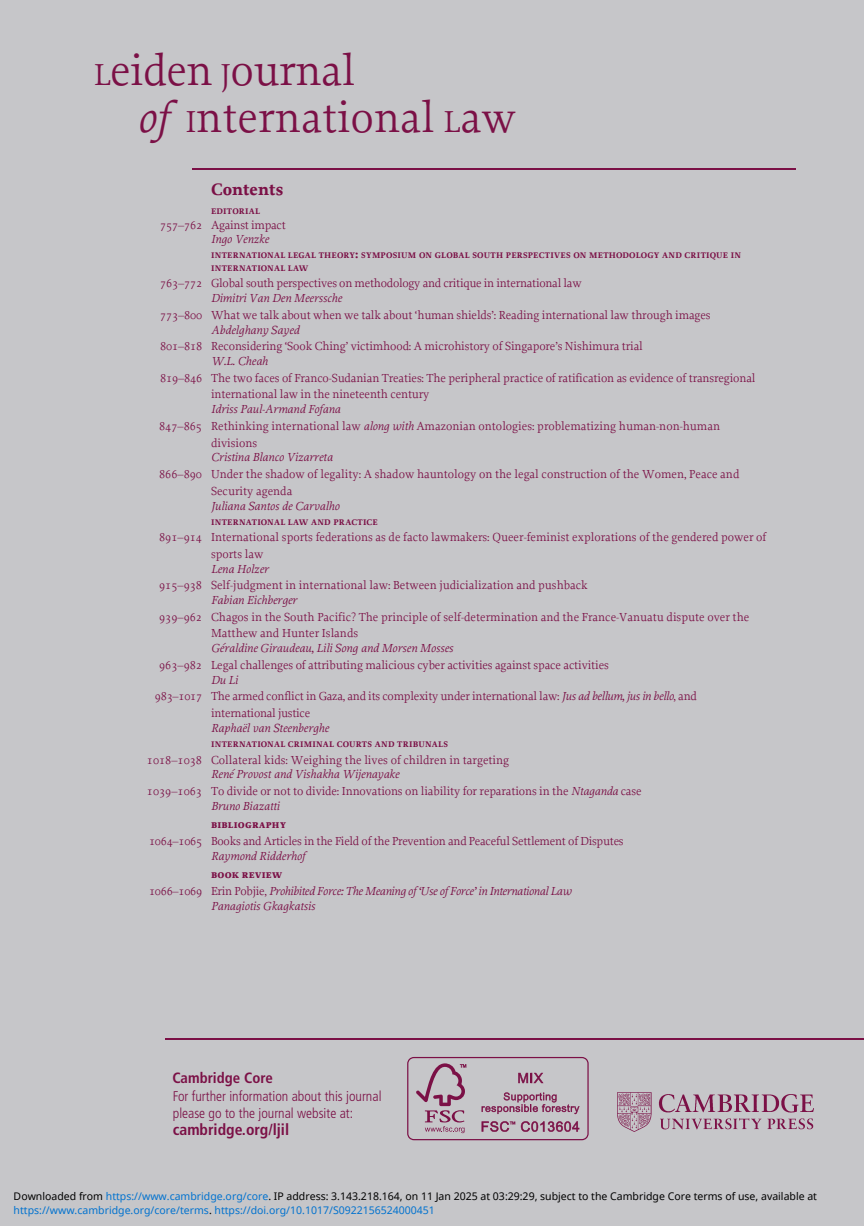
<style>
.page{position:relative;width:864px;height:1226px;background:#fff}
.page>*{position:absolute;margin:0;border:0;box-sizing:border-box;transform-origin:0 0}
.t1{font:45.5px/46.6px "Proforma";color:#7b1046}
.t2{font:700 17.5px "Proforma";color:#7b1046}
.t3{font:700 condensed 15.75px "Frutiger LT Std";color:#7b1046}
.t4{font:700 condensed 14.88px "Frutiger LT Std";color:#7b1046}
.t5{font:300 condensed 14px/17.2px "Frutiger LT Std";color:#7b1046}
.t6{font:12.25px/16.6px "Proforma";letter-spacing:-.01em;color:#7b1046}
.t7{font:italic 12.25px "Proforma";color:#7b1046}
.t8{font:italic 12.25px/14.9px "Proforma";letter-spacing:-.02em;color:#7b1046}
.t9{font:12.25px "Proforma Bold SC";letter-spacing:.02em;color:#7b1046}
.t10{font:10.5px "Noto Sans";color:#000}
.t11{font:10.5px "Noto Sans";color:#0172cf}
.t12{font:700 8.58px/12.2px "Proforma";letter-spacing:.025em;color:#7b1046}
.s1{font-size:31.85px}
.s2{font-style:italic}
.s3{font-size:12.25px}
.s4{font-style:normal}
.s5{color:#0172cf}
.s6{color:#000}
</style>
<div class="page">
<div style="left:0;top:0;width:863px;height:1225px;background:#c6c6c9"></div>
<hr style="left:192px;top:169px;width:604px;height:1px;background:#7b1046">
<img style="left:617px;top:1092px;width:196px;height:39px">
<hr style="left:166px;top:1038px;width:697px;height:2px;background:#7b1046">
<svg style="left:407px;top:1056px;width:181px;height:84px"></svg>
<h1 class="t1" style="left:137px;top:46px;width:380px;text-indent:-43px"><span class="s1">L</span>eiden <span class="s1">J</span>ournal<br><span class="s2">of</span> <span class="s1">I</span>nternational <span class="s1">L</span>aw</h1>
<h2 class="t2" style="left:211px;top:178px;width:74px">Contents</h2>
<p class="t12" style="left:211px;top:205px;width:51px">EDITORIAL</p>
<p class="t6" style="left:160px;top:216px;width:127px">757–762 Against impact</p>
<p class="t7" style="left:211px;top:232px;width:59px">Ingo Venzke</p>
<p class="t12" style="left:211px;top:249px;width:531px">INTERNATIONAL LEGAL THEORY<span class="s3">:</span> SYMPOSIUM ON GLOBAL SOUTH PERSPECTIVES ON METHODOLOGY AND CRITIQUE IN<br>INTERNATIONAL LAW</p>
<p class="t6" style="left:160px;top:275px;width:423px">763–772 Global south perspectives on methodology and critique in international law</p>
<p class="t7" style="left:211px;top:290px;width:132px">Dimitri Van Den Meerssche</p>
<p class="t6" style="left:160px;top:306px;width:552px">773–800 What we talk about when we talk about ‘human shields’: Reading international law through images</p>
<p class="t7" style="left:211px;top:322px;width:90px">Abdelghany Sayed</p>
<p class="t6" style="left:160px;top:338px;width:484px">801–818 Reconsidering ‘Sook Ching’ victimhood: A microhistory of Singapore’s Nishimura trial</p>
<p class="t7" style="left:211px;top:353px;width:58px">W.L. Cheah</p>
<p class="t6" style="left:211px;top:369px;width:545px;text-indent:-51px">819–846 The two faces of Franco-Sudanian Treaties: The peripheral practice of ratification as evidence of transregional international law in the nineteenth century</p>
<p class="t7" style="left:211px;top:401px;width:131px">Idriss Paul-Armand Fofana</p>
<p class="t6" style="left:159px;top:417px;width:562px">847–865 Rethinking international law <span class="s2">along with</span> Amazonian ontologies: problematizing human-non-human</p>
<p class="t6" style="left:211px;top:434px;width:48px">divisions</p>
<p class="t7" style="left:211px;top:449px;width:123px">Cristina Blanco Vizarreta</p>
<p class="t6" style="left:211px;top:465px;width:529px;text-indent:-52px">866–890 Under the shadow of legality: A shadow hauntology on the legal construction of the Women, Peace and<br>Security agenda</p>
<p class="t7" style="left:211px;top:498px;width:130px">Juliana Santos de Carvalho</p>
<p class="t12" style="left:211px;top:515px;width:168px">INTERNATIONAL LAW AND PRACTICE</p>
<p class="t6" style="left:211px;top:528px;width:556px;text-indent:-52px">891–914 International sports federations as de facto lawmakers: Queer-feminist explorations of the gendered power of sports law</p>
<p class="t7" style="left:211px;top:561px;width:59px">Lena Holzer</p>
<p class="t6" style="left:159px;top:576px;width:430px">915–938 Self-judgment in international law: Between judicialization and pushback</p>
<p class="t7" style="left:211px;top:592px;width:87px">Fabian Eichberger</p>
<p class="t6" style="left:211px;top:608px;width:539px;text-indent:-52px">939–962 Chagos in the South Pacific? The principle of self-determination and the France-Vanuatu dispute over the<br>Matthew and Hunter Islands</p>
<p class="t7" style="left:211px;top:640px;width:243px">Géraldine Giraudeau, Lili Song and Morsen Mosses</p>
<p class="t6" style="left:159px;top:656px;width:451px">963–982 Legal challenges of attributing malicious cyber activities against space activities</p>
<p class="t7" style="left:211px;top:672px;width:28px">Du Li</p>
<p class="t6" style="left:155px;top:688px;width:543px">983–1017 The armed conflict in Gaza, and its complexity under international law: <span class="s2">Jus ad bellum, jus in bello</span>, and</p>
<p class="t6" style="left:211px;top:704px;width:101px">international justice</p>
<p class="t7" style="left:211px;top:720px;width:119px">Raphaël van Steenberghe</p>
<p class="t12" style="left:211px;top:738px;width:238px">INTERNATIONAL CRIMINAL COURTS AND TRIBUNALS</p>
<p class="t6" style="left:147px;top:751px;width:363px">1018–1038 Collateral kids: Weighing the lives of children in targeting</p>
<p class="t6" style="left:147px;top:766px;width:496px;text-indent:64px"><span class="s2">René Provost and Vishakha Wijenayake<br></span>1039–1063 To divide or not to divide: Innovations on liability for reparations in the <span class="s2">Ntaganda</span> case</p>
<p class="t7" style="left:211px;top:798px;width:70px">Bruno Biazatti</p>
<p class="t9" style="left:211px;top:816px;width:76px">bibliography</p>
<p class="t6" style="left:149px;top:832px;width:476px">1064–1065 Books and Articles in the Field of the Prevention and Peaceful Settlement of Disputes</p>
<p class="t7" style="left:211px;top:848px;width:95px">Raymond Ridderhof</p>
<p class="t9" style="left:211px;top:866px;width:73px">book review</p>
<p class="t8" style="left:211px;top:883px;width:362px;text-indent:-62px"><span class="s4">1066–1069 Erin Pobjie,</span> Prohibited Force: The Meaning of ‘Use of Force’ in International Law<br>Panagiotis Gkagkatsis</p>
<p class="t4" style="left:172px;top:1068px;width:102px">Cambridge Core</p>
<p class="t5" style="left:173px;top:1087px;width:210px">For further information about this journal please go to the journal website at:</p>
<p class="t3" style="left:173px;top:1120px;width:118px">cambridge.org/ljil</p>
<p class="t10" style="left:14px;top:1188px;width:804px">Downloaded from <span class="s5">https://www.cambridge.org/core</span>. IP address: 3.143.218.164, on 11 Jan 2025 at 03:29:29, subject to the Cambridge Core terms of use, available at</p>
<p class="t11" style="left:14px;top:1202px;width:422px">https://www.cambridge.org/core/terms<span class="s6">.</span> https://doi.org/10.1017/S0922156524000451</p>
</div>
